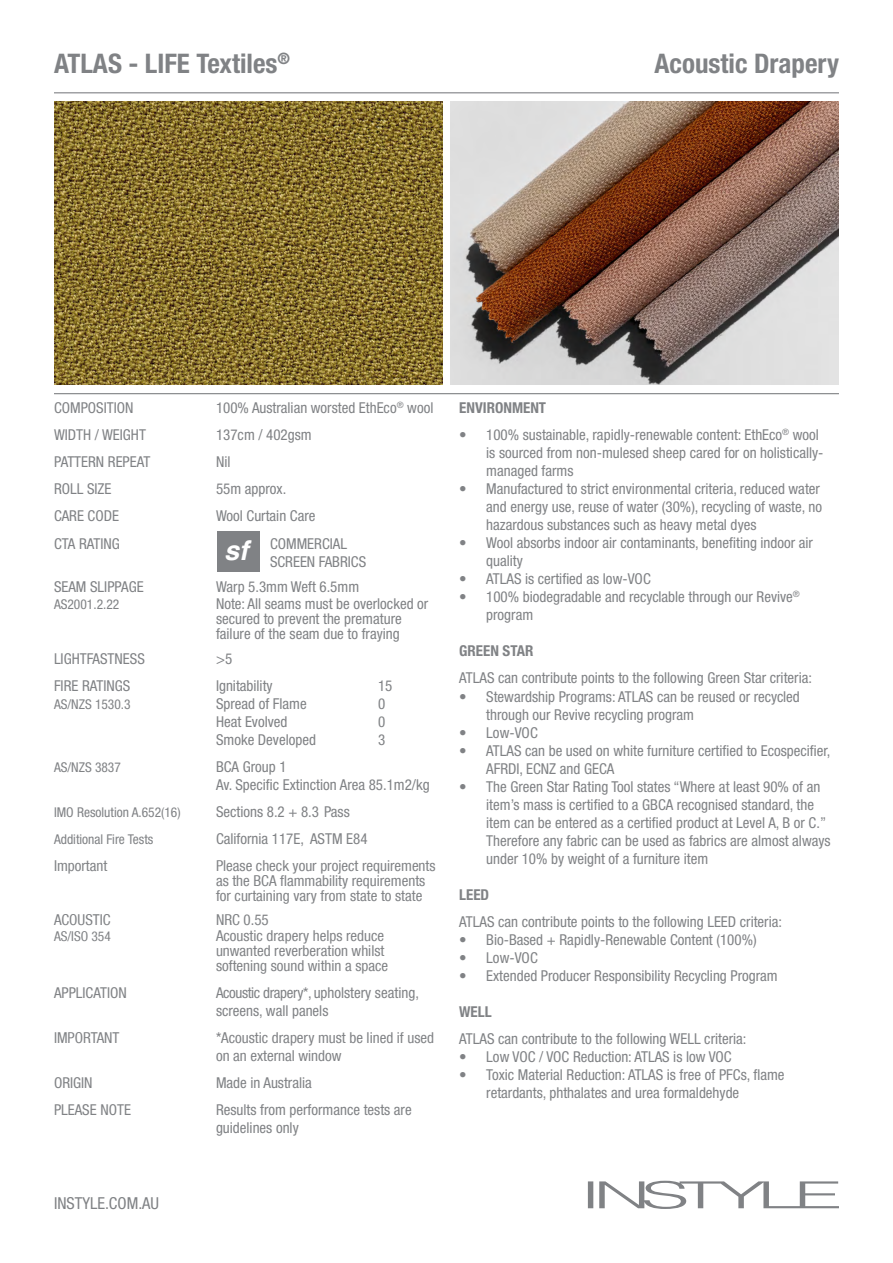
<style>
.page{position:relative;width:893px;height:1263px;background:#fff}
.page>*{position:absolute;margin:0;border:0;box-sizing:border-box;transform-origin:0 0}
.t1{font:700 condensed 27px "Helvetica Neue LT Std";color:#808285}
.t2{font:italic 700 27px "Helvetica";color:#fff}
.t3{font:condensed 16.5px "Helvetica Neue LT Std";color:#808285}
.t4{font:condensed 15px/18px "Helvetica Neue LT Std";color:#808285}
.t5{font:condensed 15px/15px "Helvetica Neue LT Com";color:#808285}
.t6{font:700 condensed 15px "Helvetica Neue LT Std";color:#808285}
.t7{font:condensed 13.5px "Helvetica Neue LT Std";color:#808285}
.t8{font:condensed 13.5px "Helvetica Neue LT Com";color:#808285}
</style>
<div class="page">
<svg style="left:588px;top:1181px;width:251px;height:28px"></svg>
<hr style="left:54px;top:92px;width:785px;height:1px;background:#808285">
<hr style="left:54px;top:393px;width:785px;height:1px;background:#808285">
<div style="left:217px;top:531px;width:42px;height:41px;background:#808285"></div>
<img style="left:54px;top:102px;width:388px;height:282px">
<img style="left:451px;top:102px;width:388px;height:282px">
<h1 class="t1" style="left:54px;top:47px;width:238px">ATLAS - LIFE Textiles<sup>®</sup></h1>
<h1 class="t1" style="left:655px;top:47px;width:186px">Acoustic Drapery</h1>
<p class="t4" style="left:54px;top:399px;width:81px">COMPOSITION</p>
<p class="t4" style="left:216px;top:399px;width:219px">100% Australian worsted EthEco<sup>®</sup> wool</p>
<p class="t4" style="left:54px;top:426px;width:93px">WIDTH / WEIGHT</p>
<p class="t4" style="left:216px;top:426px;width:97px">137cm / 402gsm</p>
<p class="t4" style="left:54px;top:453px;width:98px">PATTERN REPEAT</p>
<p class="t4" style="left:216px;top:453px;width:16px">Nil</p>
<p class="t4" style="left:54px;top:480px;width:59px">ROLL SIZE</p>
<p class="t4" style="left:216px;top:480px;width:72px">55m approx.</p>
<p class="t4" style="left:54px;top:507px;width:67px">CARE CODE</p>
<p class="t4" style="left:216px;top:507px;width:101px">Wool Curtain Care</p>
<p class="t4" style="left:54px;top:534px;width:67px">CTA RATING</p>
<p class="t4" style="left:270px;top:534px;width:98px">COMMERCIAL<br>SCREEN FABRICS</p>
<p class="t4" style="left:54px;top:578px;width:91px">SEAM SLIPPAGE</p>
<p class="t4" style="left:216px;top:578px;width:145px">Warp 5.3mm Weft 6.5mm</p>
<p class="t7" style="left:54px;top:596px;width:67px">AS2001.2.22</p>
<p class="t4" style="left:216px;top:596px;width:214px;line-height:15px">Note: All seams must be overlocked or secured to prevent the premature failure of the seam due to fraying</p>
<p class="t4" style="left:54px;top:650px;width:92px">LIGHTFASTNESS</p>
<p class="t4" style="left:216px;top:650px;width:18px">&gt;5</p>
<p class="t4" style="left:54px;top:677px;width:78px">FIRE RATINGS</p>
<p class="t4" style="left:216px;top:677px;width:58px">Ignitability</p>
<p class="t4" style="left:378px;top:677px;width:16px">15</p>
<p class="t7" style="left:54px;top:696px;width:78px">AS/NZS 1530.3</p>
<p class="t4" style="left:216px;top:695px;width:92px">Spread of Flame</p>
<p class="t4" style="left:378px;top:695px;width:9px">0</p>
<p class="t4" style="left:216px;top:713px;width:73px">Heat Evolved</p>
<p class="t4" style="left:378px;top:713px;width:9px">0</p>
<p class="t4" style="left:216px;top:731px;width:101px">Smoke Developed</p>
<p class="t4" style="left:378px;top:731px;width:9px">3</p>
<p class="t7" style="left:54px;top:759px;width:68px">AS/NZS 3837</p>
<p class="t4" style="left:216px;top:758px;width:215px">BCA Group 1<br>Av. Specific Extinction Area 85.1m2/kg</p>
<p class="t7" style="left:54px;top:804px;width:128px">IMO Resolution A.652(16)</p>
<p class="t4" style="left:216px;top:803px;width:135px">Sections 8.2 + 8.3 Pass</p>
<p class="t7" style="left:54px;top:831px;width:101px">Additional Fire Tests</p>
<p class="t4" style="left:216px;top:830px;width:153px">California 117E, ASTM E84</p>
<p class="t5" style="left:54px;top:858px;width:55px">Important</p>
<p class="t5" style="left:216px;top:858px;width:221px">Please check your project requirements as the BCA flammability requirements for curtaining vary from state to state</p>
<p class="t5" style="left:54px;top:912px;width:58px">ACOUSTIC</p>
<p class="t5" style="left:216px;top:912px;width:54px">NRC 0.55</p>
<p class="t8" style="left:54px;top:928px;width:58px">AS/ISO 354</p>
<p class="t5" style="left:216px;top:928px;width:174px">Acoustic drapery helps reduce unwanted reverberation whilst softening sound within a space</p>
<p class="t4" style="left:54px;top:984px;width:74px">APPLICATION</p>
<p class="t4" style="left:216px;top:984px;width:204px">Acoustic drapery*, upholstery seating, screens, wall panels</p>
<p class="t5" style="left:54px;top:1030px;width:67px">IMPORTANT</p>
<p class="t5" style="left:216px;top:1029px;width:220px;line-height:18px">*Acoustic drapery must be lined if used on an external window</p>
<p class="t4" style="left:54px;top:1074px;width:40px">ORIGIN</p>
<p class="t4" style="left:216px;top:1074px;width:97px">Made in Australia</p>
<p class="t4" style="left:54px;top:1101px;width:78px">PLEASE NOTE</p>
<p class="t4" style="left:216px;top:1101px;width:197px">Results from performance tests are guidelines only</p>
<h1 class="t2" style="left:224px;top:534px;width:26px">sf</h1>
<p class="t6" style="left:459px;top:399px;width:88px">ENVIRONMENT</p>
<p class="t4" style="left:486px;top:426px;width:339px;text-indent:-27px">• 100% sustainable, rapidly-renewable content: EthEco<sup>®</sup> wool is sourced from non-mulesed sheep cared for on holistically&shy;managed farms</p>
<p class="t4" style="left:486px;top:480px;width:337px;text-indent:-27px">• Manufactured to strict environmental criteria, reduced water and energy use, reuse of water (30%), recycling of waste, no hazardous substances such as heavy metal dyes</p>
<p class="t4" style="left:486px;top:534px;width:328px;text-indent:-27px">• Wool absorbs indoor air contaminants, benefiting indoor air quality</p>
<p class="t4" style="left:459px;top:570px;width:193px">• ATLAS is certified as low-VOC</p>
<p class="t4" style="left:486px;top:588px;width:315px;text-indent:-27px">• 100% biodegradable and recyclable through our Revive<sup>® </sup>program</p>
<p class="t6" style="left:459px;top:642px;width:76px">GREEN STAR</p>
<p class="t4" style="left:459px;top:669px;width:354px">ATLAS can contribute points to the following Green Star criteria:</p>
<p class="t4" style="left:486px;top:687px;width:315px;text-indent:-27px">• Stewardship Programs: ATLAS can be reused or recycled through our Revive recycling program</p>
<p class="t4" style="left:459px;top:723px;width:80px">• Low-VOC</p>
<p class="t4" style="left:486px;top:741px;width:346px;text-indent:-27px">• ATLAS can be used on white furniture certified to Ecospecifier,<br>AFRDI, ECNZ and GECA</p>
<p class="t4" style="left:486px;top:777px;width:346px;text-indent:-27px">• The Green Star Rating Tool states “Where at least 90% of an item’s mass is certified to a GBCA recognised standard, the item can be entered as a certified product at Level A, B or C.” Therefore any fabric can be used as fabrics are almost always under 10% by weight of a furniture item</p>
<p class="t6" style="left:459px;top:885px;width:31px">LEED</p>
<p class="t4" style="left:459px;top:912px;width:324px">ATLAS can contribute points to the following LEED criteria:</p>
<p class="t4" style="left:459px;top:930px;width:299px">• Bio-Based + Rapidly-Renewable Content (100%)</p>
<p class="t4" style="left:459px;top:948px;width:80px">• Low-VOC</p>
<p class="t4" style="left:459px;top:966px;width:320px">• Extended Producer Responsibility Recycling Program</p>
<p class="t6" style="left:459px;top:1002px;width:34px">WELL</p>
<p class="t4" style="left:459px;top:1029px;width:289px">ATLAS can contribute to the following WELL criteria:</p>
<p class="t4" style="left:459px;top:1047px;width:274px">• Low VOC / VOC Reduction: ATLAS is low VOC</p>
<p class="t4" style="left:486px;top:1065px;width:300px;text-indent:-27px">• Toxic Material Reduction: ATLAS is free of PFCs, flame retardants, phthalates and urea formaldehyde</p>
<p class="t3" style="left:54px;top:1193px;width:107px">INSTYLE.COM.AU</p>
</div>
